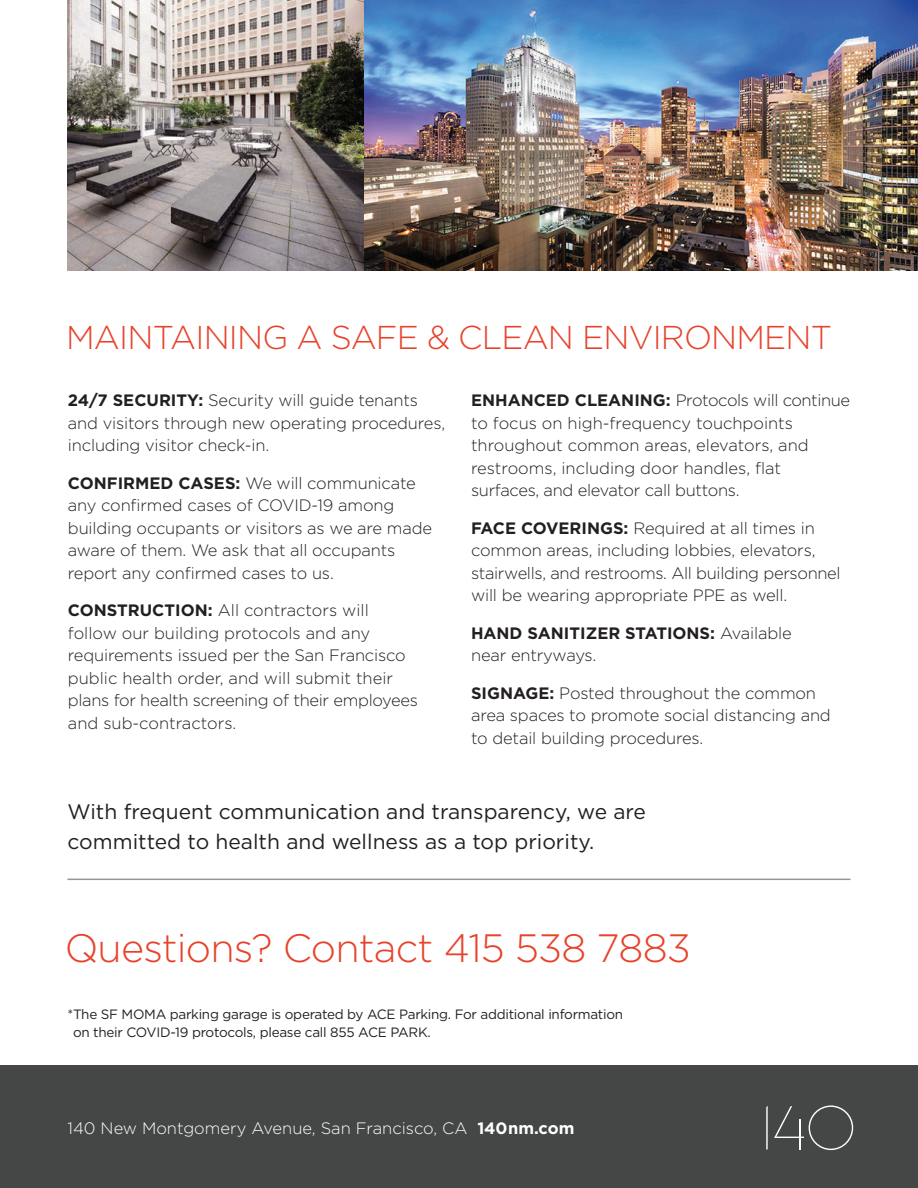
<style>
.page{position:relative;width:918px;height:1188px;background:#fff}
.page>*{position:absolute;margin:0;border:0;box-sizing:border-box;transform-origin:0 0}
.t1{font:300 39.6px "Gotham";letter-spacing:-.02em;color:#e7432c}
.t2{font:300 33px "Gotham";letter-spacing:-.025em;color:#e7432c}
.t3{font:21px/30px "Gotham";color:#231f20}
.t4{font:300 16.5px/22.5px "Gotham";letter-spacing:-.01em;color:#231f20}
.t5{font:300 16.5px "Gotham";color:#fff}
.t6{font:13.5px/18px "Gotham";letter-spacing:-.02em;color:#231f20}
.s1{font-weight:700}
</style>
<div class="page">
<hr style="left:68px;top:879px;width:782px;height:1px;background:#939598">
<div style="left:0;top:1066px;width:918px;height:122px;background:#454646"></div>
<svg style="left:766px;top:1106px;width:2px;height:44px"></svg>
<svg style="left:774px;top:1105px;width:79px;height:45px"></svg>
<img style="left:68px;top:0;width:296px;height:271px">
<img style="left:364px;top:0;width:554px;height:271px">
<h2 class="t2" style="left:66px;top:316px;width:768px">MAINTAINING A SAFE &amp; CLEAN ENVIRONMENT</h2>
<p class="t4" style="left:68px;top:389px;width:379px"><span class="s1">24/7 SECURITY:</span> Security will guide tenants and visitors through new operating procedures, including visitor check-in.</p>
<p class="t4" style="left:68px;top:471px;width:366px"><span class="s1">CONFIRMED CASES:</span> We will communicate any confirmed cases of COVID-19 among building occupants or visitors as we are made aware of them. We ask that all occupants report any confirmed cases to us.</p>
<p class="t4" style="left:68px;top:599px;width:351px"><span class="s1">CONSTRUCTION:</span> All contractors will follow our building protocols and any requirements issued per the San Francisco public health order, and will submit their plans for health screening of their employees and sub-contractors.</p>
<p class="t4" style="left:471px;top:389px;width:381px"><span class="s1">ENHANCED CLEANING:</span> Protocols will continue to focus on high-frequency touchpoints throughout common areas, elevators, and restrooms, including door handles, flat surfaces, and elevator call buttons.</p>
<p class="t4" style="left:471px;top:516px;width:371px"><span class="s1">FACE COVERINGS:</span> Required at all times in common areas, including lobbies, elevators, stairwells, and restrooms. All building personnel will be wearing appropriate PPE as well.</p>
<p class="t4" style="left:471px;top:621px;width:322px"><span class="s1">HAND SANITIZER STATIONS:</span> Available near entryways.</p>
<p class="t4" style="left:471px;top:681px;width:361px"><span class="s1">SIGNAGE:</span> Posted throughout the common area spaces to promote social distancing and to detail building procedures.</p>
<p class="t3" style="left:68px;top:796px;width:580px">With frequent communication and transparency, we are committed to health and wellness as a top priority.</p>
<h1 class="t1" style="left:65px;top:923px;width:628px">Questions? Contact 415 538 7883</h1>
<p class="t6" style="left:73px;top:1005px;width:552px;text-indent:-6px">*The SF MOMA parking garage is operated by ACE Parking. For additional information on their COVID-19 protocols, please call 855 ACE PARK.</p>
<p class="t5" style="left:68px;top:1117px;width:508px">140 New Montgomery Avenue, San Francisco, CA <span class="s1">140nm.com</span></p>
</div>
